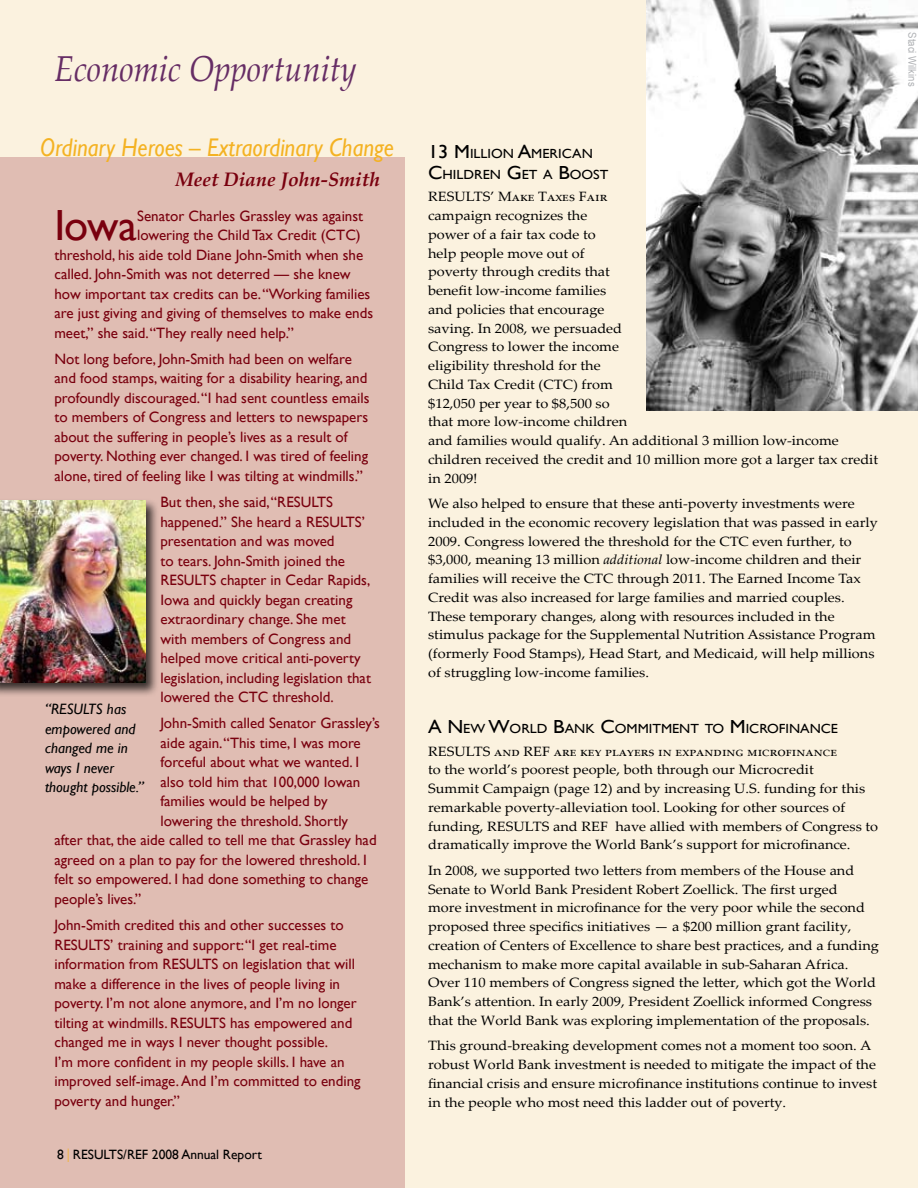
<style>
.page{position:relative;width:918px;height:1188px;background:#fbf2df}
.page>*{position:absolute;margin:0;border:0;box-sizing:border-box;transform-origin:0 0}
.t1{font:43.65px "Gill Sans";color:#79000e}
.t2{font:italic 36px "Palatino Linotype";color:#662d65;scale:.9 1}
.t3{font:italic 25.5px "Gill Sans";color:#f4b223;scale:.9 1}
.t4{font:italic 700 19.5px "Palatino Linotype";color:#79000e}
.t5{font:15px/19.5px "Gill Sans";color:#79000e}
.t6{font:italic 15px/19.5px "Gill Sans";color:#000}
.t7{font:13.5px/18.8px "Palatino Linotype";color:#000;scale:1.08 1}
.t8{font:13.5px "Gill Sans";color:#000}
.t9{font:13.2px/21px "Gill Sans";color:#000;scale:1.08 1}
.t10{font:10.8px "Arial Narrow";color:#afb1b4;scale:1.08 1}
.s1{font-size:19.5px;color:#f4b223}
.s2{font-size:18.9px}
.s3{font-style:italic}
</style>
<div class="page">
<div style="left:0;top:158px;width:405px;height:1030px;background:#e0bdb3"></div>
<div style="left:0;top:499px;width:159px;height:198px;background:#000;opacity:.75"></div>
<img style="left:0;top:501px;width:145px;height:181px">
<img style="left:647px;top:0;width:271px;height:411px">
<h2 class="t2" style="left:54px;top:43px;width:338px">Economic Opportunity</h2>
<h3 class="t3" style="left:40px;top:133px;width:394px">Ordinary Heroes – Extraordinary Change</h3>
<h3 class="t4" style="left:175px;top:165px;width:206px">Meet Diane John-Smith</h3>
<h1 class="t1" style="left:54px;top:200px;width:84px">Iowa</h1>
<p class="t5" style="left:137px;top:206px;width:228px">Senator Charles Grassley was against</p>
<p class="t5" style="left:137px;top:226px;width:225px">lowering the Child Tax Credit (CTC)</p>
<p class="t5" style="left:54px;top:245px;width:310px">threshold, his aide told Diane John-Smith when she</p>
<p class="t5" style="left:54px;top:265px;width:298px">called. John-Smith was not deterred — she knew</p>
<p class="t5" style="left:54px;top:284px;width:317px">how important tax credits can be. “Working families</p>
<p class="t5" style="left:54px;top:304px;width:320px">are just giving and giving of themselves to make ends</p>
<p class="t5" style="left:54px;top:323px;width:241px">meet,” she said. “They really need help.”</p>
<p class="t5" style="left:54px;top:349px;width:317px">Not long before, John-Smith had been on welfare and food stamps, waiting for a disability hearing, and profoundly discouraged. “I had sent countless emails to members of Congress and letters to newspapers about the suffering in people’s lives as a result of poverty. Nothing ever changed. I was tired of feeling alone, tired of feeling like I was tilting at windmills.”</p>
<p class="t5" style="left:160px;top:493px;width:212px">But then, she said, “RESULTS happened.” She heard a RESULTS’ presentation and was moved<br>to tears. John-Smith joined the<br>RESULTS chapter in Cedar Rapids,<br>Iowa and quickly began creating extraordinary change. She met with members of Congress and helped move critical anti-poverty legislation, including legislation that lowered the CTC threshold.</p>
<p class="t5" style="left:160px;top:714px;width:221px">John-Smith called Senator Grassley’s</p>
<p class="t5" style="left:160px;top:733px;width:202px">aide again. “This time, I was more</p>
<p class="t5" style="left:160px;top:753px;width:200px">forceful about what we wanted. I</p>
<p class="t5" style="left:160px;top:772px;width:201px">also told him that 100,000 Iowan</p>
<p class="t5" style="left:160px;top:792px;width:169px">families would be helped by</p>
<p class="t5" style="left:160px;top:811px;width:189px">lowering the threshold. Shortly</p>
<p class="t5" style="left:54px;top:831px;width:324px">after that, the aide called to tell me that Grassley had</p>
<p class="t5" style="left:54px;top:850px;width:314px">agreed on a plan to pay for the lowered threshold. I</p>
<p class="t5" style="left:54px;top:870px;width:316px">felt so empowered. I had done something to change</p>
<p class="t5" style="left:54px;top:889px;width:88px">people’s lives.”</p>
<p class="t5" style="left:54px;top:916px;width:308px">John-Smith credited this and other successes to RESULTS’ training and support: “I get real-time information from RESULTS on legislation that will make a difference in the lives of people living in poverty. I’m not alone anymore, and I’m no longer tilting at windmills. RESULTS has empowered and changed me in ways I never thought possible.<br>I’m more confident in my people skills. I have an improved self-image. And I’m committed to ending poverty and hunger.”</p>
<p class="t6" style="left:45px;top:700px;width:101px">“RESULTS has empowered and changed me in ways I never thought possible.”</p>
<p class="t8" style="left:57px;top:1146px;width:206px">8 <span class="s1">l</span> RESULTS/REF 2008 Annual Report</p>
<p class="t9" style="left:428px;top:143px;width:168px"><span class="s2">13 M</span>ILLION <span class="s2">A</span>MERICAN<br><span class="s2">C</span>HILDREN <span class="s2">G</span>ET A <span class="s2">B</span>OOST</p>
<p class="t7" style="left:428px;top:187px;width:418px">RESULTS’ Make Taxes Fair<br>campaign recognizes the<br>power of a fair tax code to<br>help people move out of<br>poverty through credits that<br>benefit low-income families<br>and policies that encourage<br>saving. In 2008, we persuaded<br>Congress to lower the income<br>eligibility threshold for the<br>Child Tax Credit (CTC) from<br>$12,050 per year to $8,500 so<br>that more low-income children<br>and families would qualify. An additional 3 million low-income children received the credit and 10 million more got a larger tax credit in 2009!</p>
<p class="t7" style="left:428px;top:494px;width:418px">We also helped to ensure that these anti-poverty investments were included in the economic recovery legislation that was passed in early 2009. Congress lowered the threshold for the CTC even further, to $3,000, meaning 13 million <span class="s3">additional</span> low-income children and their families will receive the CTC through 2011. The Earned Income Tax Credit was also increased for large families and married couples.<br>These temporary changes, along with resources included in the stimulus package for the Supplemental Nutrition Assistance Program (formerly Food Stamps), Head Start, and Medicaid, will help millions of struggling low-income families.</p>
<p class="t9" style="left:428px;top:718px;width:381px"><span class="s2">A N</span> EW <span class="s2">W</span>ORLD <span class="s2">B</span>ANK <span class="s2">C</span>OMM ITMENT TO <span class="s2">M</span>ICROFINANCE</p>
<p class="t7" style="left:428px;top:741px;width:418px">RESULTS and REF are key players in expanding microfinance<br>to the world’s poorest people, both through our Microcredit<br>Summit Campaign (page 12) and by increasing U.S. funding for this remarkable poverty-alleviation tool. Looking for other sources of funding, RESULTS and REF have allied with members of Congress to dramatically improve the World Bank’s support for microfinance.</p>
<p class="t7" style="left:428px;top:860px;width:419px">In 2008, we supported two letters from members of the House and Senate to World Bank President Robert Zoellick. The first urged<br>more investment in microfinance for the very poor while the second proposed three specifics initiatives — a $200 million grant facility, creation of Centers of Excellence to share best practices, and a funding mechanism to make more capital available in sub-Saharan Africa.<br>Over 110 members of Congress signed the letter, which got the World Bank’s attention. In early 2009, President Zoellick informed Congress that the World Bank was exploring implementation of the proposals.</p>
<p class="t7" style="left:428px;top:1036px;width:417px">This ground-breaking development comes not a moment too soon. A robust World Bank investment is needed to mitigate the impact of the financial crisis and ensure microfinance institutions continue to invest in the people who most need this ladder out of poverty.</p>
<p class="t10" style="left:920px;top:32px;width:52px;rotate:90deg">Staci Wilkins</p>
</div>
